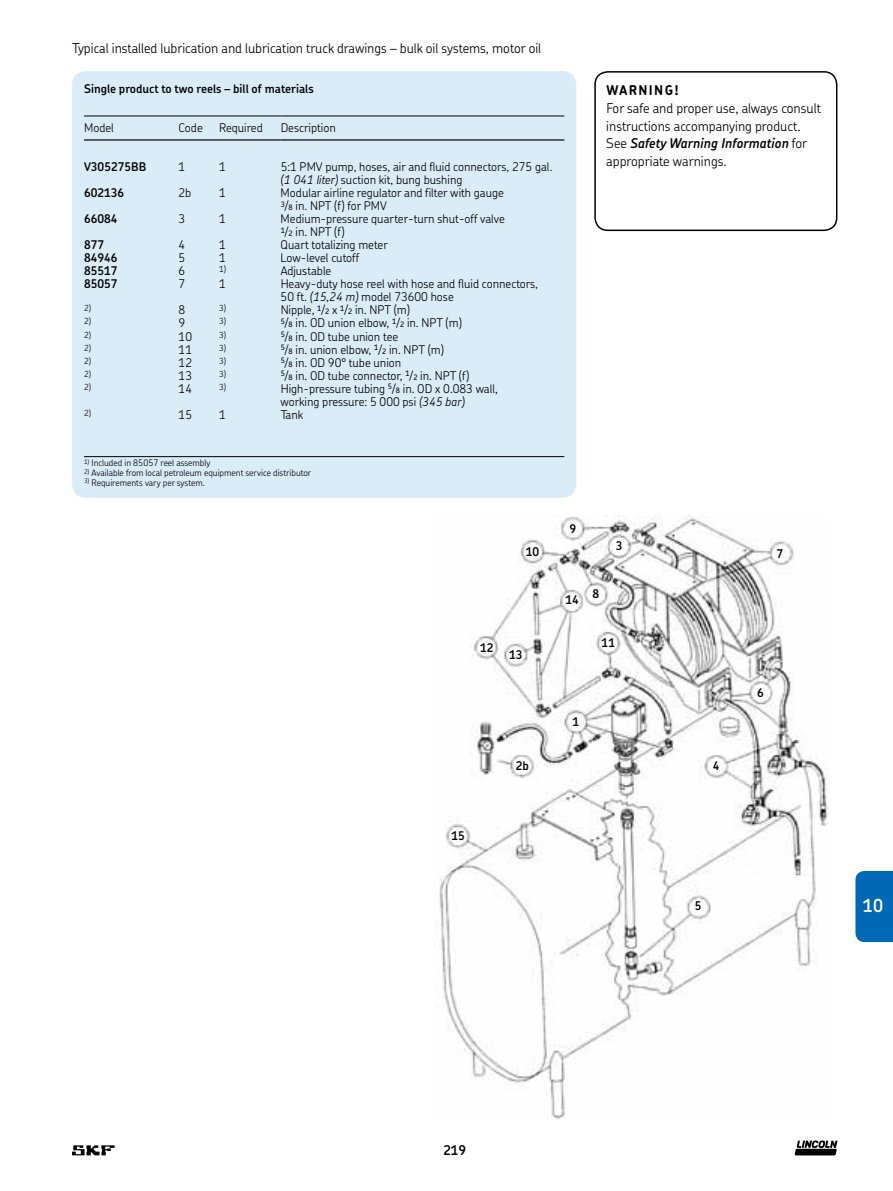
<style>
.page{position:relative;width:893px;height:1191px;background:#fff}
.page>*{position:absolute;margin:0;border:0;box-sizing:border-box;transform-origin:0 0}
.t1{font:600 18px "SKF Chevin";color:#fff}
.t2{font:300 13.5px/17.9px "SKF Chevin";color:#000}
.t3{font:600 13.5px "SKF Chevin";color:#000}
.t4{font:300 12px/13px "SKF Chevin";color:#000}
.t5{font:600 12px "SKF Chevin";color:#000}
.t6{font:300 9px "SKF Chevin";color:#000}
.t7{font:300 8.4px "SKF Chevin";color:#000}
.s1{font-style:italic}
.s2{font-weight:500;font-size:7.5px}
.s3{font-weight:700}
.s4{font-weight:600;font-style:italic}
</style>
<div class="page">
<div style="left:72px;top:71px;width:504px;height:427px;background:#dbecf9;border-radius:14px"></div>
<hr style="left:84px;top:116px;width:95px;height:1px;background:#000">
<hr style="left:84px;top:139px;width:95px;height:2px;background:#000">
<hr style="left:179px;top:116px;width:40px;height:1px;background:#000">
<hr style="left:179px;top:139px;width:40px;height:2px;background:#000">
<hr style="left:219px;top:116px;width:62px;height:1px;background:#000">
<hr style="left:219px;top:139px;width:62px;height:2px;background:#000">
<hr style="left:281px;top:116px;width:283px;height:1px;background:#000">
<hr style="left:281px;top:139px;width:283px;height:2px;background:#000">
<hr style="left:84px;top:456px;width:480px;height:1px;background:#000">
<img style="left:439px;top:515px;width:389px;height:604px">
<div style="left:594px;top:71px;width:243px;height:160px;border:2px solid #000;border-radius:13px"></div>
<svg style="left:72px;top:1145px;width:43px;height:10px"></svg>
<svg style="left:794px;top:1140px;width:43px;height:15px"></svg>
<div style="left:855px;top:871px;width:37px;height:71px;background:#0068b5"></div>
<p class="t2" style="left:72px;top:39px;width:470px">Typical installed lubrication and lubrication truck drawings – bulk oil systems, motor oil</p>
<p class="t5" style="left:84px;top:81px;width:231px">Single product to two reels – bill of materials</p>
<p class="t4" style="left:84px;top:121px;width:31px">Model</p>
<p class="t4" style="left:179px;top:121px;width:26px">Code</p>
<p class="t4" style="left:219px;top:121px;width:45px">Required</p>
<p class="t4" style="left:281px;top:121px;width:57px">Description</p>
<p class="t5" style="left:84px;top:159px;width:64px">V305275BB</p>
<p class="t4" style="left:179px;top:160px;width:8px">1</p>
<p class="t4" style="left:219px;top:160px;width:8px">1</p>
<p class="t4" style="left:280px;top:160px;width:272px">5:1 PMV pump, hoses, air and fluid connectors, 275 gal. <span class="s1">(1 041 liter)</span> suction kit, bung bushing</p>
<p class="t5" style="left:84px;top:185px;width:42px">602136</p>
<p class="t4" style="left:178px;top:186px;width:14px">2b</p>
<p class="t4" style="left:219px;top:186px;width:8px">1</p>
<p class="t4" style="left:280px;top:186px;width:225px">Modular airline regulator and filter with gauge<br><sup>3</sup>/<span class="s2">8</span> in. NPT (f) for PMV</p>
<p class="t5" style="left:84px;top:211px;width:35px">66084</p>
<p class="t4" style="left:178px;top:212px;width:8px">3</p>
<p class="t4" style="left:219px;top:212px;width:8px">1</p>
<p class="t4" style="left:280px;top:212px;width:226px">Medium-pressure quarter-turn shut-off valve<br><sup>1</sup>/<span class="s2">2</span> in. NPT (f)</p>
<p class="t5" style="left:84px;top:237px;width:22px">877</p>
<p class="t4" style="left:178px;top:238px;width:8px">4</p>
<p class="t4" style="left:219px;top:238px;width:8px">1</p>
<p class="t4" style="left:280px;top:238px;width:109px">Quart totalizing meter</p>
<p class="t5" style="left:84px;top:250px;width:35px">84946</p>
<p class="t4" style="left:178px;top:251px;width:8px">5</p>
<p class="t4" style="left:219px;top:251px;width:8px">1</p>
<p class="t4" style="left:280px;top:251px;width:80px">Low-level cutoff</p>
<p class="t5" style="left:84px;top:263px;width:35px">85517</p>
<p class="t4" style="left:178px;top:264px;width:8px">6</p>
<p class="t7" style="left:219px;top:264px;width:8px">1)</p>
<p class="t4" style="left:281px;top:264px;width:52px">Adjustable</p>
<p class="t5" style="left:84px;top:276px;width:35px">85057</p>
<p class="t4" style="left:179px;top:277px;width:8px">7</p>
<p class="t4" style="left:219px;top:277px;width:8px">1</p>
<p class="t4" style="left:280px;top:277px;width:259px">Heavy-duty hose reel with hose and fluid connectors,<br>50 ft. <span class="s1">(15,24 m)</span> model 73600 hose</p>
<p class="t7" style="left:84px;top:303px;width:8px">2)</p>
<p class="t4" style="left:179px;top:303px;width:8px">8</p>
<p class="t7" style="left:219px;top:303px;width:8px">3)</p>
<p class="t4" style="left:281px;top:303px;width:131px">Nipple, <sup>1</sup>/<span class="s2">2</span> x <sup>1</sup>/<span class="s2">2</span> in. NPT (m)</p>
<p class="t7" style="left:84px;top:316px;width:8px">2)</p>
<p class="t4" style="left:179px;top:316px;width:8px">9</p>
<p class="t7" style="left:219px;top:316px;width:8px">3)</p>
<p class="t4" style="left:281px;top:316px;width:183px"><sup>5</sup>/<span class="s2">8</span> in. OD union elbow, <sup>1</sup>/<span class="s2">2</span> in. NPT (m)</p>
<p class="t7" style="left:84px;top:329px;width:8px">2)</p>
<p class="t4" style="left:179px;top:329px;width:15px">10</p>
<p class="t7" style="left:219px;top:329px;width:8px">3)</p>
<p class="t4" style="left:281px;top:329px;width:119px"><sup>5</sup>/<span class="s2">8</span> in. OD tube union tee</p>
<p class="t7" style="left:84px;top:342px;width:8px">2)</p>
<p class="t4" style="left:179px;top:342px;width:15px">11</p>
<p class="t7" style="left:219px;top:342px;width:8px">3)</p>
<p class="t4" style="left:281px;top:342px;width:165px"><sup>5</sup>/<span class="s2">8</span> in. union elbow, <sup>1</sup>/<span class="s2">2</span> in. NPT (m)</p>
<p class="t7" style="left:84px;top:355px;width:8px">2)</p>
<p class="t4" style="left:179px;top:355px;width:15px">12</p>
<p class="t7" style="left:219px;top:355px;width:8px">3)</p>
<p class="t4" style="left:281px;top:355px;width:122px"><sup>5</sup>/<span class="s2">8</span> in. OD 90° tube union</p>
<p class="t7" style="left:84px;top:368px;width:8px">2)</p>
<p class="t4" style="left:179px;top:369px;width:15px">13</p>
<p class="t7" style="left:219px;top:368px;width:8px">3)</p>
<p class="t4" style="left:281px;top:369px;width:190px"><sup>5</sup>/<span class="s2">8</span> in. OD tube connector, <sup>1</sup>/<span class="s2">2</span> in. NPT (f)</p>
<p class="t7" style="left:84px;top:381px;width:8px">2)</p>
<p class="t4" style="left:179px;top:382px;width:15px">14</p>
<p class="t7" style="left:219px;top:381px;width:8px">3)</p>
<p class="t4" style="left:280px;top:382px;width:219px">High-pressure tubing <sup>5</sup>/<span class="s2">8</span> in. OD x 0.083 wall, working pressure: 5 000 psi <span class="s1">(345 bar)</span></p>
<p class="t7" style="left:84px;top:407px;width:8px">2)</p>
<p class="t4" style="left:179px;top:408px;width:15px">15</p>
<p class="t4" style="left:219px;top:408px;width:8px">1</p>
<p class="t4" style="left:281px;top:408px;width:24px">Tank</p>
<p class="t6" style="left:84px;top:457px;width:128px"><sup>1)</sup> Included in 85057 reel assembly</p>
<p class="t6" style="left:84px;top:467px;width:229px"><sup>2)</sup> Available from local petroleum equipment service distributor</p>
<p class="t6" style="left:84px;top:477px;width:121px"><sup>3)</sup> Requirements vary per system.</p>
<p class="t2" style="left:606px;top:81px;width:216px"><span class="s3">WARNING!<br></span>For safe and proper use, always consult instructions accompanying product.<br>See <span class="s4">Safety Warning Information</span> for appropriate warnings.</p>
<p class="t5" style="left:526px;top:544px;width:15px">10</p>
<p class="t5" style="left:480px;top:639px;width:15px">12</p>
<p class="t5" style="left:509px;top:647px;width:15px">13</p>
<p class="t5" style="left:515px;top:758px;width:15px">2b</p>
<p class="t5" style="left:569px;top:521px;width:8px">9</p>
<p class="t5" style="left:616px;top:538px;width:8px">3</p>
<p class="t5" style="left:565px;top:592px;width:15px">14</p>
<p class="t5" style="left:592px;top:586px;width:8px">8</p>
<p class="t5" style="left:601px;top:635px;width:15px">11</p>
<p class="t5" style="left:572px;top:714px;width:8px">1</p>
<p class="t5" style="left:776px;top:546px;width:8px">7</p>
<p class="t5" style="left:712px;top:758px;width:8px">4</p>
<p class="t5" style="left:757px;top:685px;width:8px">6</p>
<p class="t5" style="left:451px;top:828px;width:15px">15</p>
<p class="t5" style="left:694px;top:898px;width:8px">5</p>
<p class="t1" style="left:862px;top:894px;width:22px">10</p>
<p class="t3" style="left:443px;top:1142px;width:24px">219</p>
</div>
